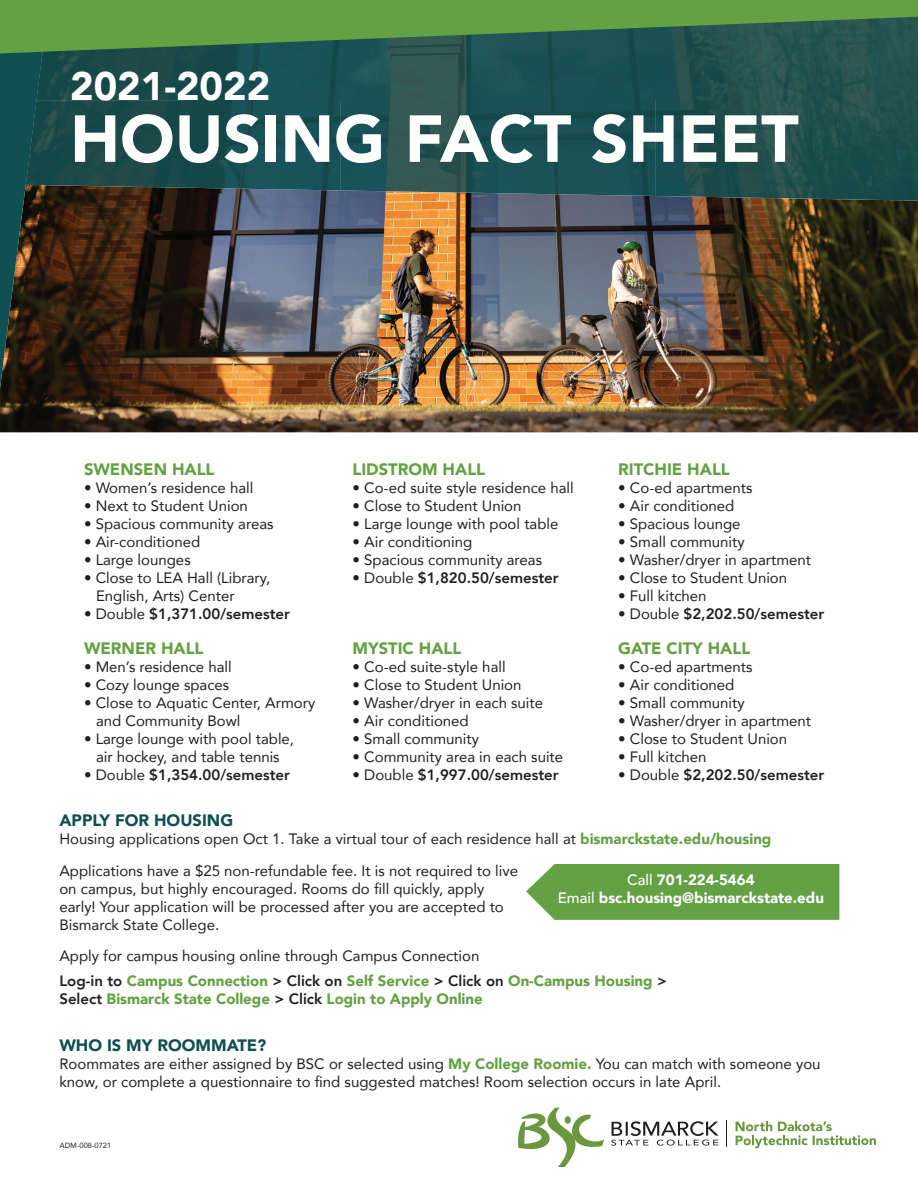
<style>
.page{position:relative;width:918px;height:1188px;background:#fff}
.page>*{position:absolute;margin:0;border:0;box-sizing:border-box;transform-origin:0 0}
.t1{font:900 65.7px "Avenir";color:#fff}
.t2{font:900 39.75px "Avenir";color:#fff}
.t3{font:900 16.5px "Avenir";color:#64a142}
.t4{font:900 16.5px "Avenir";color:#104f51}
.t5{font:15px/18px "Avenir";color:#231f20}
.t6{font:800 15px "Avenir";color:#231f20}
.t7{font:900 15px "Avenir";color:#64a142}
.t8{font:900 15px/18px "Avenir";color:#fff;text-align:center}
.t9{font:7.5px "Avenir";color:#231f20}
.s1{font-weight:400}
.s2{font-weight:900;color:#64a142}
.s3{font-weight:800}
.s4{font-weight:800;color:#231f20}
.s5{font-weight:500}
</style>
<div class="page">
<img style="left:0;top:188px;width:918px;height:244px">
<img style="left:49px;top:53px;width:764px;height:47px">
<img style="left:813px;top:53px;width:105px;height:148px">
<img style="left:49px;top:100px;width:134px;height:88px">
<img style="left:183px;top:100px;width:158px;height:90px">
<img style="left:341px;top:100px;width:157px;height:93px">
<img style="left:498px;top:100px;width:158px;height:96px">
<img style="left:656px;top:100px;width:157px;height:99px">
<svg style="left:0;top:53px;width:49px;height:336px;background:#223a33"></svg>
<svg style="left:0;top:0;width:918px;height:53px;background:#4e8647"></svg>
<svg style="left:736px;top:1121px;width:140px;height:27px"></svg>
<svg style="left:518px;top:1108px;width:86px;height:59px"></svg>
<svg style="left:611px;top:1121px;width:108px;height:25px"></svg>
<svg style="left:726px;top:1120px;width:1px;height:27px"></svg>
<div style="left:526px;top:864px;width:313px;height:56px;background:#63a144"></div>
<h2 class="t2" style="left:70px;top:52px;width:202px">2021-2022</h2>
<h1 class="t1" style="left:70px;top:83px;width:730px">HOUSING FACT SHEET</h1>
<p class="t3" style="left:84px;top:455px;width:132px">SWENSEN HALL</p>
<p class="t5" style="left:84px;top:478px;width:171px">• Women’s residence hall</p>
<p class="t5" style="left:84px;top:496px;width:165px">• Next to Student Union</p>
<p class="t5" style="left:84px;top:514px;width:191px">• Spacious community areas</p>
<p class="t5" style="left:84px;top:532px;width:118px">• Air-conditioned</p>
<p class="t5" style="left:84px;top:550px;width:108px">• Large lounges</p>
<p class="t5" style="left:96px;top:568px;width:176px;text-indent:-12px">• Close to LEA Hall (Library,<br>English, Arts) Center</p>
<p class="t6" style="left:84px;top:602px;width:208px"><span class="s1">• Double</span> $1,371.00/semester</p>
<p class="t3" style="left:84px;top:634px;width:121px">WERNER HALL</p>
<p class="t5" style="left:84px;top:657px;width:149px">• Men’s residence hall</p>
<p class="t5" style="left:84px;top:675px;width:147px">• Cozy lounge spaces</p>
<p class="t5" style="left:96px;top:693px;width:221px;text-indent:-12px">• Close to Aquatic Center, Armory and Community Bowl</p>
<p class="t5" style="left:84px;top:729px;width:212px;text-align:center">• Large lounge with pool table, air hockey, and table tennis</p>
<p class="t6" style="left:84px;top:763px;width:208px"><span class="s1">• Double</span> $1,354.00/semester</p>
<p class="t3" style="left:353px;top:455px;width:134px">LIDSTROM HALL</p>
<p class="t5" style="left:353px;top:478px;width:223px">• Co-ed suite style residence hall</p>
<p class="t5" style="left:353px;top:496px;width:171px">• Close to Student Union</p>
<p class="t5" style="left:353px;top:514px;width:207px">• Large lounge with pool table</p>
<p class="t5" style="left:353px;top:532px;width:121px">• Air conditioning</p>
<p class="t5" style="left:353px;top:550px;width:191px">• Spacious community areas</p>
<p class="t6" style="left:353px;top:566px;width:208px"><span class="s1">• Double</span> $1,820.50/semester</p>
<p class="t3" style="left:353px;top:634px;width:110px">MYSTIC HALL</p>
<p class="t5" style="left:353px;top:657px;width:155px">• Co-ed suite-style hall</p>
<p class="t5" style="left:353px;top:675px;width:171px">• Close to Student Union</p>
<p class="t5" style="left:353px;top:693px;width:192px">• Washer/dryer in each suite</p>
<p class="t5" style="left:353px;top:711px;width:118px">• Air conditioned</p>
<p class="t5" style="left:353px;top:729px;width:128px">• Small community</p>
<p class="t5" style="left:353px;top:747px;width:212px">• Community area in each suite</p>
<p class="t6" style="left:353px;top:763px;width:208px"><span class="s1">• Double</span> $1,997.00/semester</p>
<p class="t3" style="left:618px;top:456px;width:113px">RITCHIE HALL</p>
<p class="t5" style="left:618px;top:479px;width:136px">• Co-ed apartments</p>
<p class="t5" style="left:618px;top:497px;width:118px">• Air conditioned</p>
<p class="t5" style="left:618px;top:515px;width:124px">• Spacious lounge</p>
<p class="t5" style="left:618px;top:533px;width:128px">• Small community</p>
<p class="t5" style="left:618px;top:551px;width:194px">• Washer/dryer in apartment</p>
<p class="t5" style="left:618px;top:569px;width:171px">• Close to Student Union</p>
<p class="t5" style="left:618px;top:587px;width:90px">• Full kitchen</p>
<p class="t6" style="left:618px;top:603px;width:208px"><span class="s1">• Double</span> $2,202.50/semester</p>
<p class="t3" style="left:618px;top:634px;width:133px">GATE CITY HALL</p>
<p class="t5" style="left:618px;top:657px;width:136px">• Co-ed apartments</p>
<p class="t5" style="left:618px;top:675px;width:118px">• Air conditioned</p>
<p class="t5" style="left:618px;top:693px;width:128px">• Small community</p>
<p class="t5" style="left:618px;top:711px;width:194px">• Washer/dryer in apartment</p>
<p class="t5" style="left:618px;top:729px;width:171px">• Close to Student Union</p>
<p class="t5" style="left:618px;top:747px;width:90px">• Full kitchen</p>
<p class="t6" style="left:618px;top:763px;width:208px"><span class="s1">• Double</span> $2,202.50/semester</p>
<p class="t4" style="left:59px;top:806px;width:175px">APPLY FOR HOUSING</p>
<p class="t5" style="left:59px;top:823px;width:714px;line-height:31.5px">Housing applications open Oct 1. Take a virtual tour of each residence hall at <span class="s2">bismarckstate.edu/housing<br></span>Applications have a $25 non-refundable fee. It is not required to live</p>
<p class="t5" style="left:59px;top:879px;width:446px">on campus, but highly encouraged. Rooms do fill quickly, apply early! Your application will be processed after you are accepted to<br>Bismarck State College.</p>
<p class="t5" style="left:59px;top:943px;width:609px;line-height:24.8px">Apply for campus housing online through Campus Connection<br><span class="s3">Log-in to</span> <span class="s2">Campus Connection</span> <span class="s3">&gt; Click on</span> <span class="s2">Self Service</span> <span class="s3">&gt; Click on</span> <span class="s2">On-Campus Housing</span> <span class="s3">&gt;</span></p>
<p class="t7" style="left:59px;top:986px;width:425px"><span class="s4">Select</span> Bismarck State College <span class="s4">&gt; Click</span> Login to Apply Online</p>
<p class="t4" style="left:59px;top:1031px;width:209px">WHO IS MY ROOMMATE?</p>
<p class="t5" style="left:59px;top:1054px;width:763px">Roommates are either assigned by BSC or selected using <span class="s2">My College Roomie.</span> You can match with someone you know, or complete a questionnaire to find suggested matches! Room selection occurs in late April.</p>
<p class="t8" style="left:558px;top:871px;width:268px"><span class="s5">Call</span> 701-224-5464<br><span class="s5">Email</span> bsc.housing@bismarckstate.edu</p>
<p class="t9" style="left:59px;top:1139px;width:53px">ADM-008-0721</p>
</div>
